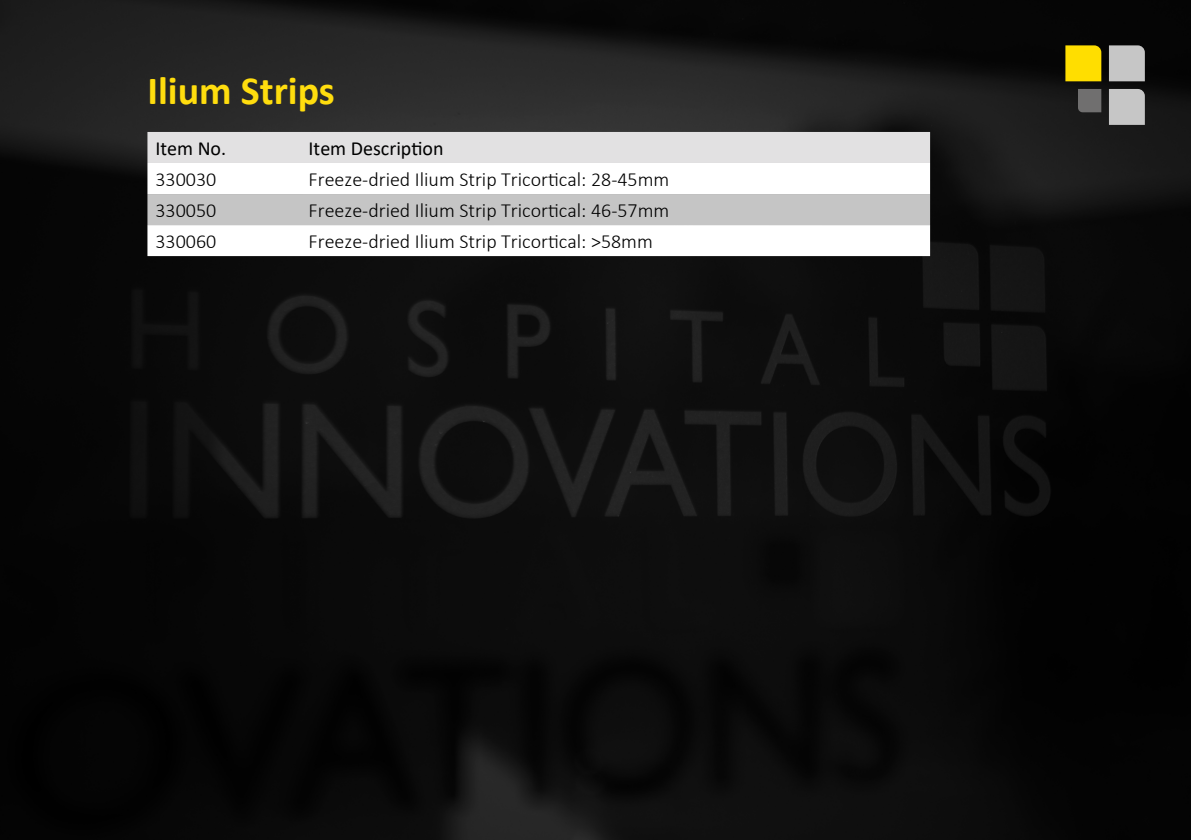
<style>
.page{position:relative;width:1191px;height:840px;background:#fff}
.page>*{position:absolute;margin:0;border:0;box-sizing:border-box;transform-origin:0 0}
.t1{font:700 40px "Calibri";color:#ffdd0e}
.t2{font:300 20px "Calibri";color:#000}
.t3{font:20px "Calibri";color:#000}
</style>
<div class="page">
<img style="left:0;top:0;width:1191px;height:839px">
<div style="left:147px;top:132px;width:783px;height:31px;background:#e2e1e2"></div>
<svg style="left:147px;top:163px;width:783px;height:93px"></svg>
<div style="left:147px;top:194px;width:783px;height:31px;background:#c5c5c5"></div>
<svg style="left:1109px;top:45px;width:35px;height:36px"></svg>
<svg style="left:1065px;top:45px;width:36px;height:36px"></svg>
<svg style="left:1109px;top:89px;width:35px;height:36px"></svg>
<svg style="left:1078px;top:89px;width:23px;height:23px"></svg>
<h1 class="t1" style="left:147px;top:62px;width:189px">Ilium Strips</h1>
<p class="t3" style="left:155px;top:134px;width:72px">Item No.</p>
<p class="t3" style="left:308px;top:134px;width:136px">Item Description</p>
<p class="t2" style="left:155px;top:167px;width:62px">330030</p>
<p class="t2" style="left:308px;top:167px;width:362px">Freeze-dried Ilium Strip Tricortical: 28-45mm</p>
<p class="t2" style="left:155px;top:198px;width:62px">330050</p>
<p class="t2" style="left:308px;top:198px;width:362px">Freeze-dried Ilium Strip Tricortical: 46-57mm</p>
<p class="t2" style="left:155px;top:229px;width:62px">330060</p>
<p class="t2" style="left:308px;top:229px;width:346px">Freeze-dried Ilium Strip Tricortical: &gt;58mm</p>
</div>
